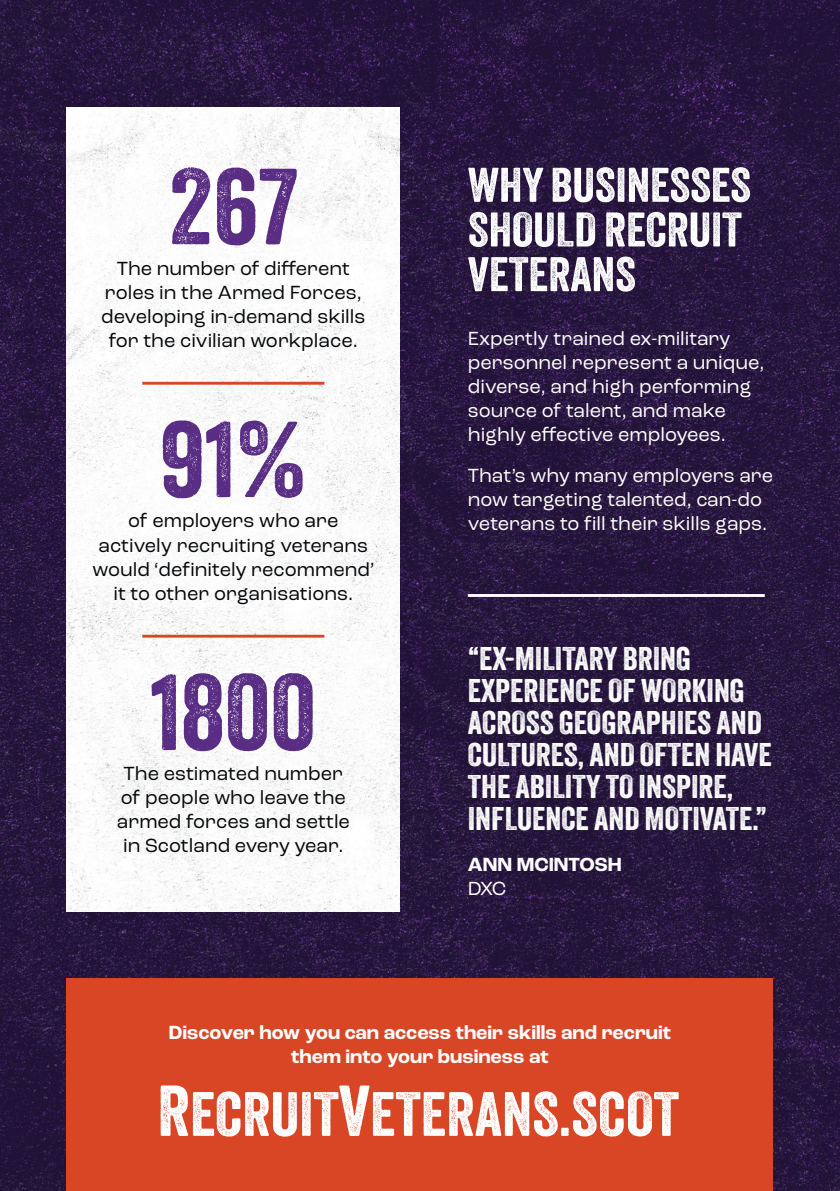
<style>
.page{position:relative;width:840px;height:1191px;background:#fff}
.page>*{position:absolute;margin:0;border:0;box-sizing:border-box;transform-origin:0 0}
.t1{font:104.2px "Veneer";color:#592d84;scale:1.07 1}
.t2{font:60.4px "Veneer";color:#fff;scale:1.07 1}
.t3{font:47px/44.6px "Veneer";color:#fff;scale:1.07 1}
.t4{font:31.8px/31.8px "Veneer";color:#fff;scale:1.07 1}
.t5{font:20px/24px "Roc Grotesk";color:#050609;text-align:center}
.t6{font:20px/24px "Roc Grotesk";color:#fff}
.t7{font:700 20px/24px "Roc Grotesk";color:#fff;text-align:center}
.s1{font-size:69.6px}
</style>
<div class="page">
<img style="left:0;top:0;width:839px;height:1191px">
<div style="left:67px;top:978px;width:705px;height:213px;background:#d84626"></div>
<img style="left:67px;top:108px;width:333px;height:803px">
<hr style="left:142px;top:382px;width:182px;height:3px;background:#d84626">
<hr style="left:142px;top:635px;width:182px;height:2px;background:#d84626">
<hr style="left:467px;top:594px;width:297px;height:3px;background:#fff">
<h1 class="t1" style="left:169px;top:143px;width:122px">267</h1>
<p class="t5" style="left:101px;top:256px;width:265px">The number of different roles in the Armed Forces, developing in-demand skills for the civilian workplace.</p>
<h1 class="t1" style="left:160px;top:396px;width:138px">91%</h1>
<p class="t5" style="left:92px;top:509px;width:283px">of employers who are actively recruiting veterans would ‘definitely recommend’ it to other organisations.</p>
<h1 class="t1" style="left:151px;top:649px;width:156px">1800</h1>
<p class="t5" style="left:117px;top:762px;width:234px">The estimated number of people who leave the armed forces and settle in Scotland every year.</p>
<h3 class="t3" style="left:467px;top:162px;width:266px">WHY BUSINESSES<br>SHOULD RECRUIT<br>VETERANS</h3>
<p class="t6" style="left:467px;top:326px;width:298px">Expertly trained ex-military personnel represent a unique, diverse, and high performing source of talent, and make highly effective employees.</p>
<p class="t6" style="left:467px;top:463px;width:307px">That’s why many employers are now targeting talented, can-do veterans to fill their skills gaps.</p>
<h3 class="t4" style="left:467px;top:642px;width:285px">“EX-MILITARY BRING<br>EXPERIENCE OF WORKING<br>ACROSS GEOGRAPHIES AND<br>CULTURES, AND OFTEN HAVE<br>THE ABILITY TO INSPIRE,<br>INFLUENCE AND MOTIVATE.”</h3>
<p class="t7" style="left:467px;top:852px;width:155px">ANN MCINTOSH</p>
<p class="t6" style="left:467px;top:876px;width:40px">DXC</p>
<p class="t7" style="left:169px;top:1020px;width:503px">Discover how you can access their skills and recruit them into your business at</p>
<h2 class="t2" style="left:157px;top:1077px;width:489px"><span class="s1">R</span>ECRUIT<span class="s1">V</span>ETERANS.SCOT</h2>
</div>
